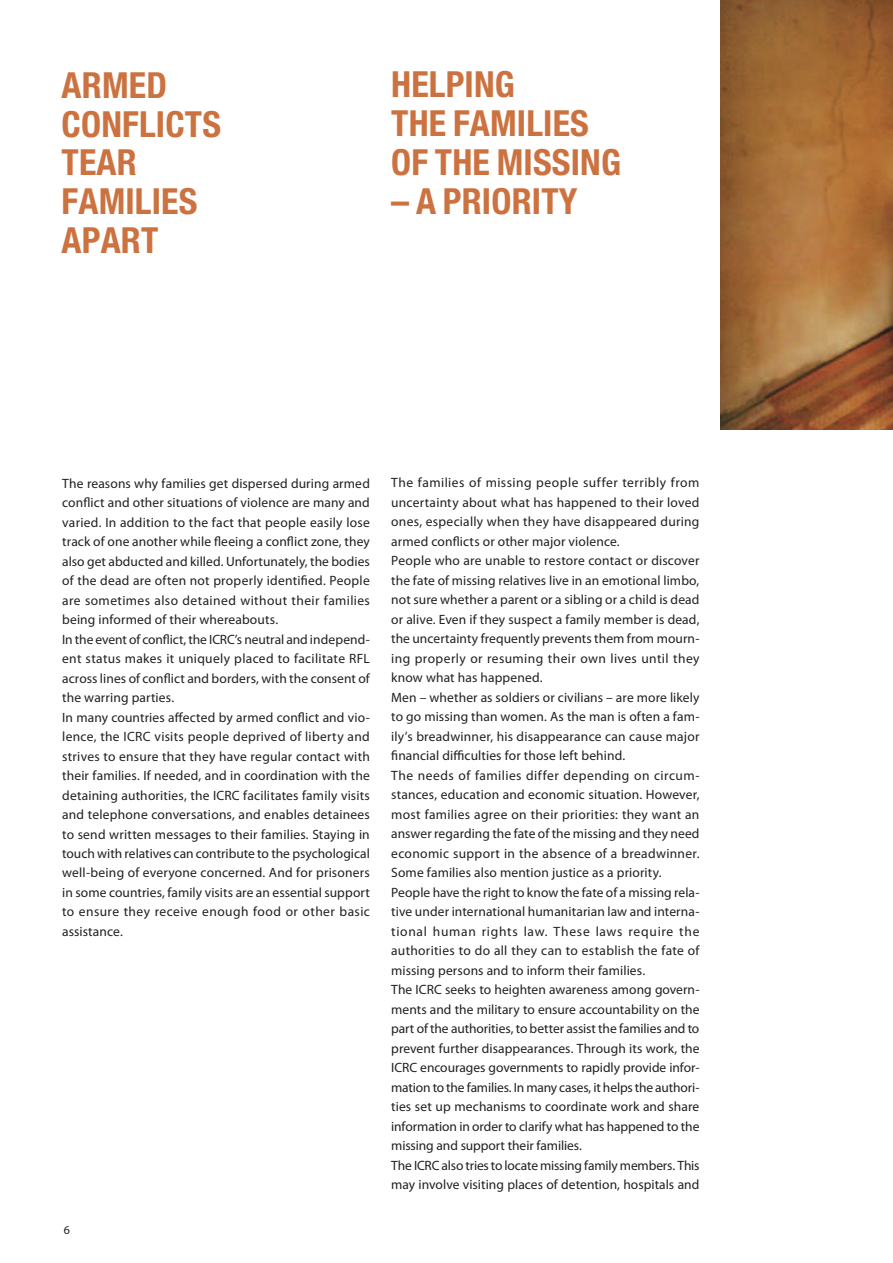
<style>
.page{position:relative;width:893px;height:1263px;background:#fff}
.page>*{position:absolute;margin:0;border:0;box-sizing:border-box;transform-origin:0 0}
.t1{font:700 condensed 36px/39px "Helvetica Neue";letter-spacing:.005em;color:#cc7240}
.t2{font:13.5px/19.5px "Myriad Pro";letter-spacing:.01em;color:#231f20}
.t3{font:12px "Myriad Pro";color:#231f20}
</style>
<div class="page">
<img style="left:721px;top:0;width:172px;height:429px">
<h1 class="t1" style="left:62px;top:65px;width:161px">ARMED<br>CONFLICTS<br>TEAR<br>FAMILIES<br>APART</h1>
<h1 class="t1" style="left:391px;top:65px;width:231px">HELPING<br>THE FAMILIES<br>OF THE MISSING</h1>
<h1 class="t1" style="left:391px;top:182px;width:188px">– A PRIORITY</h1>
<p class="t2" style="left:62px;top:473px;width:309px">The reasons why families get dispersed during armed conflict and other situations of violence are many and varied. In addition to the fact that people easily lose track of one another while fleeing a conflict zone, they also get abducted and killed. Unfortunately, the bodies of the dead are often not properly identified. People are sometimes also detained without their families being informed of their whereabouts.<br>In the event of conflict, the ICRC’s neutral and independ&shy;ent status makes it uniquely placed to facilitate RFL across lines of conflict and borders, with the consent of the warring parties.<br>In many countries affected by armed conflict and vio&shy;lence, the ICRC visits people deprived of liberty and strives to ensure that they have regular contact with their families. If needed, and in coordination with the detaining authorities, the ICRC facilitates family visits and telephone conversations, and enables detainees to send written messages to their families. Staying in touch with relatives can contribute to the psychological well-being of everyone concerned. And for prisoners in some countries, family visits are an essential support to ensure they receive enough food or other basic assistance.</p>
<p class="t2" style="left:391px;top:473px;width:310px">The families of missing people suffer terribly from uncertainty about what has happened to their loved ones, especially when they have disappeared during armed conflicts or other major violence.<br>People who are unable to restore contact or discover the fate of missing relatives live in an emotional limbo, not sure whether a parent or a sibling or a child is dead or alive. Even if they suspect a family member is dead, the uncertainty frequently prevents them from mourn&shy;ing properly or resuming their own lives until they know what has happened.<br>Men – whether as soldiers or civilians – are more likely to go missing than women. As the man is often a fam&shy;ily’s breadwinner, his disappearance can cause major financial difficulties for those left behind.<br>The needs of families differ depending on circum&shy;stances, education and economic situation. However, most families agree on their priorities: they want an answer regarding the fate of the missing and they need economic support in the absence of a breadwinner.<br>Some families also mention justice as a priority.<br>People have the right to know the fate of a missing rela&shy;tive under international humanitarian law and interna&shy;tional human rights law. These laws require the authorities to do all they can to establish the fate of missing persons and to inform their families.<br>The ICRC seeks to heighten awareness among govern&shy;ments and the military to ensure accountability on the part of the authorities, to better assist the families and to prevent further disappearances. Through its work, the ICRC encourages governments to rapidly provide infor&shy;mation to the families. In many cases, it helps the authori&shy;ties set up mechanisms to coordinate work and share information in order to clarify what has happened to the missing and support their families.<br>The ICRC also tries to locate missing family members. This may involve visiting places of detention, hospitals and</p>
<p class="t3" style="left:64px;top:1222px;width:8px">6</p>
</div>
